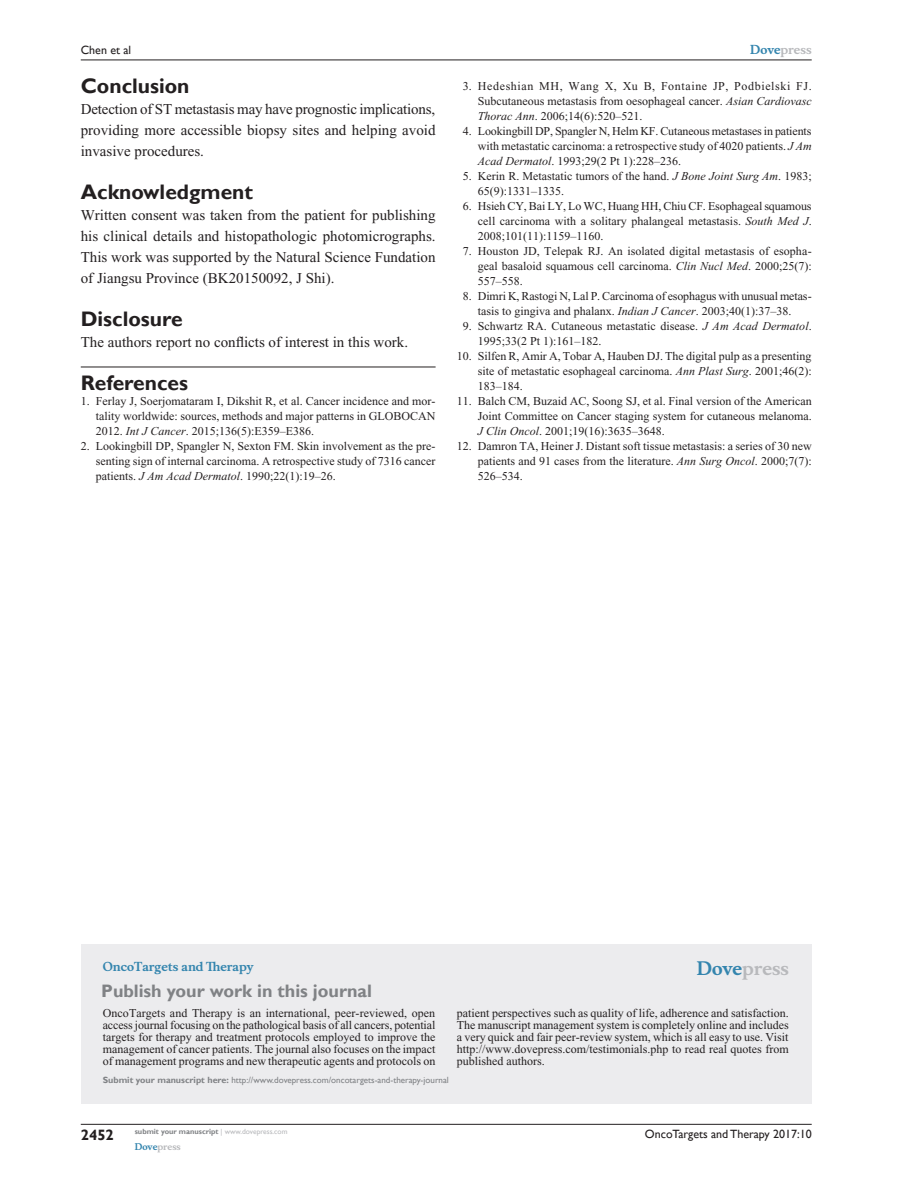
<style>
.page{position:relative;width:918px;height:1188px;background:#fff}
.page>*{position:absolute;margin:0;border:0;box-sizing:border-box;transform-origin:0 0}
.RefH{font:700 21px "Gill Sans";color:#231f20}
.PromBx-H1{font:700 18px "Gill Sans";color:#808285}
.PromBx-Brand{font:700 18px "Musee";color:#b8b9bc}
.TxF{font:15px/21px "Times New Roman";color:#231f20;text-align:justify}
.t1{font:700 15px "Gill Sans";color:#231f20}
.RefNL2{font:12px/15px "Times New Roman";color:#231f20;text-align:justify}
.PromBx-Tx{font:12px/12px "Times New Roman";color:#231f20;text-align:justify}
.RefNL1{font:12px/15px "Times New Roman";color:#231f20;text-align:justify}
.t2{font:12px "Gill Sans";color:#231f20}
.PromBx-JrnlName{font:700 12px "Musee";color:#3485ae}
.t3{font:700 12px "Musee";color:#b8b9bc}
.PromBx-SubmitMssWebA{font:9px "Gill Sans";color:#808285}
.t4{font:700 9px "Musee";color:#b8b9bc}
.t5{font:700 7.5px "Gill Sans";color:#808285}
.s1{font-style:italic}
.s2{color:#3485ae}
.s3{font-weight:700}
.s4{font-weight:400;color:#b8b9bc}
</style>
<div class="page">
<div style="left:81px;top:944px;width:731px;height:159px;background:#ececee"></div>
<hr style="left:81px;top:1124px;width:731px;height:1px;background:#231f20">
<hr style="left:81px;top:60px;width:731px;height:1px;background:#231f20">
<hr style="left:81px;top:367px;width:355px;height:1px;background:#231f20">
<p class="t2" style="left:81px;top:43px;width:52px">Chen et al</p>
<h1 class="RefH" style="left:81px;top:73px;width:110px">Conclusion</h1>
<p class="TxF" style="left:81px;top:98px;width:356px">Detection of ST metastasis may have prognostic implications, providing more accessible biopsy sites and helping avoid invasive procedures.</p>
<h1 class="RefH" style="left:81px;top:179px;width:174px">Acknowledgment</h1>
<p class="TxF" style="left:81px;top:204px;width:356px">Written consent was taken from the patient for publishing his clinical details and histopathologic photomicrographs.<br>This work was supported by the Natural Science Fundation of Jiangsu Province (BK20150092, J Shi).</p>
<h1 class="RefH" style="left:81px;top:306px;width:103px">Disclosure</h1>
<p class="TxF" style="left:81px;top:331px;width:329px">The authors report no conflicts of interest in this work.</p>
<p class="RefH" style="left:81px;top:370px;width:109px">References</p>
<p class="RefNL1" style="left:96px;top:394px;width:341px;text-indent:-15px">1. Ferlay J, Soerjomataram I, Dikshit R, et al. Cancer incidence and mor&shy;tality worldwide: sources, methods and major patterns in GLOBOCAN 2012. <span class="s1">Int J Cancer</span>. 2015;136(5):E359–E386.</p>
<p class="RefNL1" style="left:96px;top:439px;width:341px;text-indent:-15px">2. Lookingbill DP, Spangler N, Sexton FM. Skin involvement as the pre&shy;senting sign of internal carcinoma. A retrospective study of 7316 cancer patients. <span class="s1">J Am Acad Dermatol</span>. 1990;22(1):19–26.</p>
<p class="t3" style="left:750px;top:43px;width:63px"><span class="s2">Dove</span>press</p>
<p class="RefNL2" style="left:478px;top:79px;width:335px;text-indent:-15px">3. Hedeshian MH, Wang X, Xu B, Fontaine JP, Podbielski FJ.<br>Subcutaneous metastasis from oesophageal cancer. <span class="s1">Asian Cardiovasc Thorac Ann</span>. 2006;14(6):520–521.</p>
<p class="RefNL2" style="left:478px;top:124px;width:335px;text-indent:-15px">4. Lookingbill DP, Spangler N, Helm KF. Cutaneous metastases in patients with metastatic carcinoma: a retrospective study of 4020 patients. <span class="s1">J Am Acad Dermatol</span>. 1993;29(2 Pt 1):228–236.</p>
<p class="RefNL2" style="left:478px;top:169px;width:335px;text-indent:-15px">5. Kerin R. Metastatic tumors of the hand. <span class="s1">J Bone Joint Surg Am</span>. 1983;<br>65(9):1331–1335.</p>
<p class="RefNL2" style="left:478px;top:199px;width:335px;text-indent:-15px">6. Hsieh CY, Bai LY, Lo WC, Huang HH, Chiu CF. Esophageal squamous cell carcinoma with a solitary phalangeal metastasis. <span class="s1">South Med J</span>.<br>2008;101(11):1159–1160.</p>
<p class="RefNL2" style="left:478px;top:244px;width:335px;text-indent:-15px">7. Houston JD, Telepak RJ. An isolated digital metastasis of esopha&shy;geal basaloid squamous cell carcinoma. <span class="s1">Clin Nucl Med</span>. 2000;25(7):<br>557–558.</p>
<p class="RefNL2" style="left:463px;top:289px;width:350px;text-align:center">8. Dimri K, Rastogi N, Lal P. Carcinoma of esophagus with unusual metas&shy;tasis to gingiva and phalanx. <span class="s1">Indian J Cancer</span>. 2003;40(1):37–38.</p>
<p class="RefNL2" style="left:478px;top:319px;width:335px;text-indent:-15px">9. Schwartz RA. Cutaneous metastatic disease. <span class="s1">J Am Acad Dermatol</span>.<br>1995;33(2 Pt 1):161–182.</p>
<p class="RefNL2" style="left:478px;top:349px;width:335px;text-indent:-21px">10. Silfen R, Amir A, Tobar A, Hauben DJ. The digital pulp as a presenting site of metastatic esophageal carcinoma. <span class="s1">Ann Plast Surg</span>. 2001;46(2):<br>183–184.</p>
<p class="RefNL2" style="left:478px;top:394px;width:335px;text-indent:-21px">11. Balch CM, Buzaid AC, Soong SJ, et al. Final version of the American Joint Committee on Cancer staging system for cutaneous melanoma.<br><span class="s1">J Clin Oncol</span>. 2001;19(16):3635–3648.</p>
<p class="RefNL2" style="left:478px;top:439px;width:335px;text-indent:-21px">12. Damron TA, Heiner J. Distant soft tissue metastasis: a series of 30 new patients and 91 cases from the literature. <span class="s1">Ann Surg Oncol</span>. 2000;7(7):<br>526–534.</p>
<p class="PromBx-JrnlName" style="left:103px;top:959px;width:152px">OncoTargets and Therapy</p>
<p class="PromBx-H1" style="left:101px;top:980px;width:272px">Publish your work in this journal</p>
<p class="PromBx-Brand" style="left:697px;top:958px;width:94px"><span class="s2">Dove</span>press</p>
<p class="PromBx-Tx" style="left:103px;top:1007px;width:334px">OncoTargets and Therapy is an international, peer-reviewed, open access journal focusing on the pathological basis of all cancers, potential targets for therapy and treatment protocols employed to improve the management of cancer patients. The journal also focuses on the impact of management programs and new therapeutic agents and protocols on</p>
<p class="PromBx-Tx" style="left:457px;top:1007px;width:333px">patient perspectives such as quality of life, adherence and satisfaction.<br>The manuscript management system is completely online and includes a very quick and fair peer-review system, which is all easy to use. Visit http://www.dovepress.com/testimonials.php to read real quotes from published authors.</p>
<p class="PromBx-SubmitMssWebA" style="left:103px;top:1075px;width:348px"><span class="s3">Submit your manuscript here:</span> http://www.dovepress.com/oncotargets-and-therapy-journal</p>
<p class="t1" style="left:81px;top:1126px;width:35px">2452</p>
<p class="t5" style="left:135px;top:1127px;width:154px">submit your manuscript <span class="s4">| www.dovepress.com</span></p>
<p class="t4" style="left:135px;top:1141px;width:48px"><span class="s2">Dove</span>press</p>
<p class="t2" style="left:645px;top:1127px;width:168px">OncoTargets and Therapy 2017:10</p>
</div>
